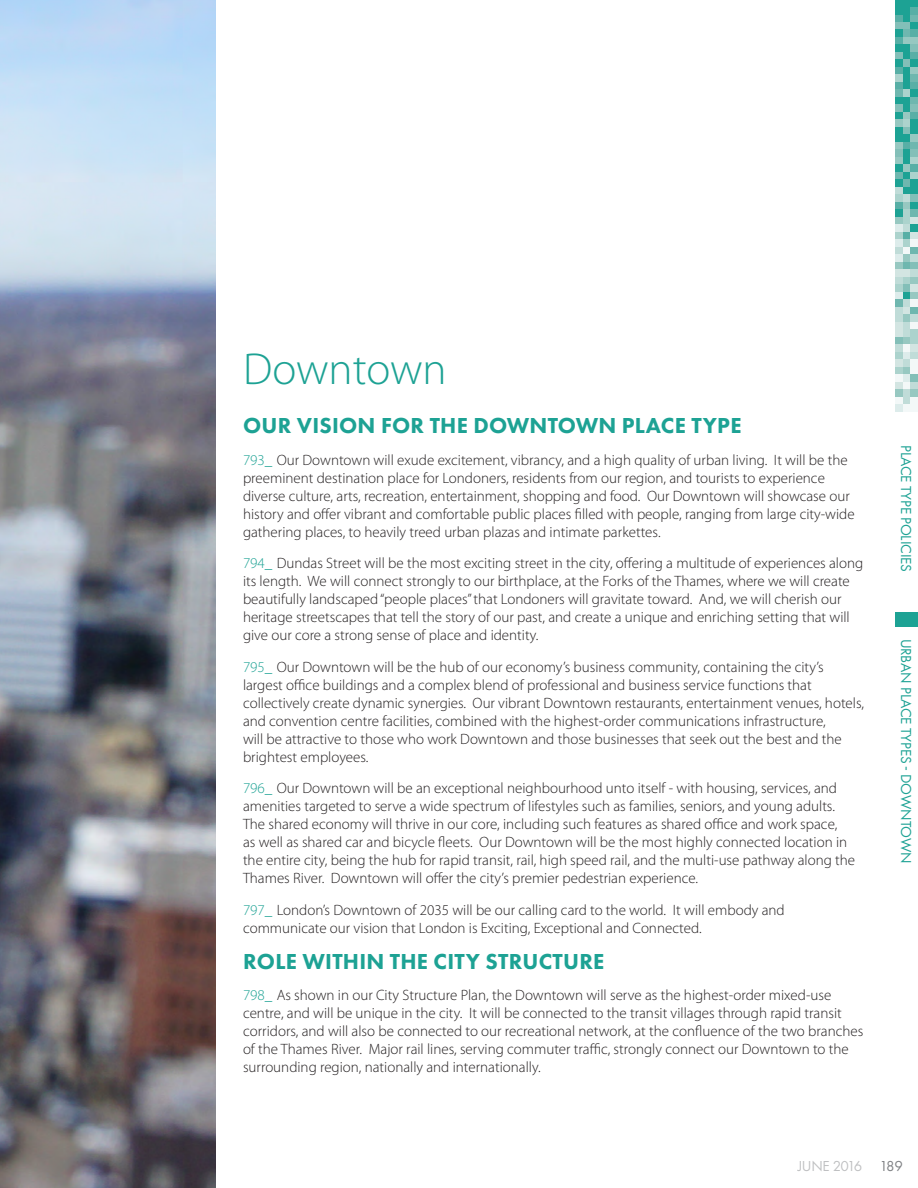
<style>
.page{position:relative;width:918px;height:1188px;background:#fff}
.page>*{position:absolute;margin:0;border:0;box-sizing:border-box;transform-origin:0 0}
.Chapter_-_Place_type{font:300 45px "Myriad Pro";color:#1da294}
.Section_-_Place_Type{font:800 22.5px "Futura PT";letter-spacing:.01em;color:#1da294}
.t1{font:300 15px/18px "Myriad Pro";color:#231f20}
.t2{font:15px "Futura PT";letter-spacing:-.01em;color:#1da294}
.t3{font:15px "Futura PT";letter-spacing:-.035em;color:#808285}
.s1{color:#1da294}
</style>
<div class="page">
<div style="left:896px;top:0;width:7px;height:7px;background:#1da294"></div>
<div style="left:903px;top:0;width:8px;height:7px;background:#1da294"></div>
<div style="left:911px;top:0;width:7px;height:7px;background:#1da294"></div>
<svg style="left:896px;top:7px;width:22px;height:405px;background:#87c6bf"></svg>
<div style="left:911px;top:405px;width:7px;height:7px;background:#f3f8f8"></div>
<div style="left:895px;top:612px;width:8px;height:8px;background:#1da294"></div>
<div style="left:903px;top:612px;width:7px;height:8px;background:#1da294"></div>
<div style="left:895px;top:620px;width:8px;height:7px;background:#1da294"></div>
<div style="left:903px;top:620px;width:7px;height:7px;background:#1da294"></div>
<div style="left:910px;top:612px;width:8px;height:8px;background:#1da294"></div>
<div style="left:910px;top:620px;width:8px;height:7px;background:#1da294"></div>
<img style="left:0;top:0;width:216px;height:1188px">
<p class="Chapter_-_Place_type" style="left:243px;top:342px;width:205px">Downtown</p>
<p class="Section_-_Place_Type" style="left:243px;top:412px;width:500px">OUR VISION FOR THE DOWNTOWN PLACE TYPE</p>
<p class="t1" style="left:243px;top:451px;width:613px"><span class="s1">793_</span> Our Downtown will exude excitement, vibrancy, and a high quality of urban living. It will be the preeminent destination place for Londoners, residents from our region, and tourists to experience diverse culture, arts, recreation, entertainment, shopping and food. Our Downtown will showcase our history and offer vibrant and comfortable public places filled with people, ranging from large city-wide gathering places, to heavily treed urban plazas and intimate parkettes.</p>
<p class="t1" style="left:243px;top:554px;width:622px"><span class="s1">794_</span> Dundas Street will be the most exciting street in the city, offering a multitude of experiences along its length. We will connect strongly to our birthplace, at the Forks of the Thames, where we will create beautifully landscaped “people places” that Londoners will gravitate toward. And, we will cherish our heritage streetscapes that tell the story of our past, and create a unique and enriching setting that will give our core a strong sense of place and identity.</p>
<p class="t1" style="left:243px;top:658px;width:623px"><span class="s1">795_</span> Our Downtown will be the hub of our economy’s business community, containing the city’s largest office buildings and a complex blend of professional and business service functions that collectively create dynamic synergies. Our vibrant Downtown restaurants, entertainment venues, hotels, and convention centre facilities, combined with the highest-order communications infrastructure,<br>will be attractive to those who work Downtown and those businesses that seek out the best and the brightest employees.</p>
<p class="t1" style="left:243px;top:779px;width:614px"><span class="s1">796_</span> Our Downtown will be an exceptional neighbourhood unto itself - with housing, services, and amenities targeted to serve a wide spectrum of lifestyles such as families, seniors, and young adults.<br>The shared economy will thrive in our core, including such features as shared office and work space,<br>as well as shared car and bicycle fleets. Our Downtown will be the most highly connected location in the entire city, being the hub for rapid transit, rail, high speed rail, and the multi-use pathway along the Thames River. Downtown will offer the city’s premier pedestrian experience.</p>
<p class="t1" style="left:243px;top:901px;width:543px"><span class="s1">797_</span> London’s Downtown of 2035 will be our calling card to the world. It will embody and communicate our vision that London is Exciting, Exceptional and Connected.</p>
<p class="Section_-_Place_Type" style="left:243px;top:947px;width:363px">ROLE WITHIN THE CITY STRUCTURE</p>
<p class="t1" style="left:243px;top:986px;width:622px"><span class="s1">798_</span> As shown in our City Structure Plan, the Downtown will serve as the highest-order mixed-use centre, and will be unique in the city. It will be connected to the transit villages through rapid transit corridors, and will also be connected to our recreational network, at the confluence of the two branches of the Thames River. Major rail lines, serving commuter traffic, strongly connect our Downtown to the surrounding region, nationally and internationally.</p>
<p class="t2" style="left:915px;top:445px;width:129px;rotate:90deg">PLACE TYPE POLICIES</p>
<p class="t2" style="left:915px;top:639px;width:226px;rotate:90deg">URBAN PLACE TYPES - DOWNTOWN</p>
<p class="t3" style="left:798px;top:1157px;width:107px">JUNE 2016 189</p>
</div>
